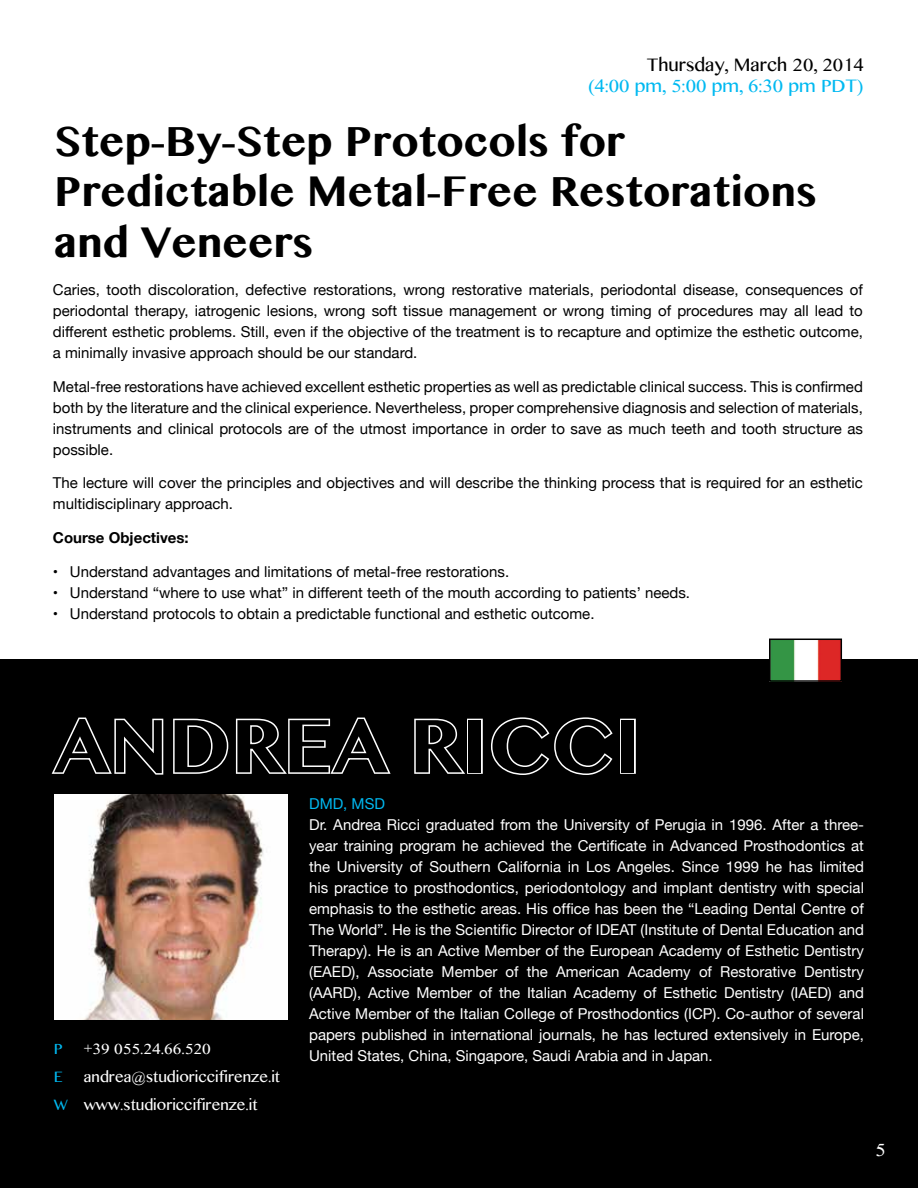
<style>
.page{position:relative;width:918px;height:1188px;background:#fff}
.page>*{position:absolute;margin:0;border:0;box-sizing:border-box;transform-origin:0 0}
.t1{font:700 75px "Bangla MN";color:#000}
.t2{font:700 42px/50.4px "Bangla MN";color:#000}
.t3{font:18px "Bangla MN";color:#00b9f1}
.t4{font:18px "Bangla MN";color:#000}
.t5{font:18px "Bangla MN";color:#fff}
.t6{font:15px/21px "Helvetica Neue";color:#000;text-align:justify}
.t7{font:15px/21px "Helvetica Neue";color:#fff;text-align:justify}
.t8{font:15px/28.2px "Bangla MN";color:#fff}
.t9{font:700 15px "Helvetica Neue";color:#000}
.t10{font:15px "Helvetica Neue";color:#00b9f1}
.t11{font:15px "Bangla MN";color:#00b9f1}
.s1{color:#00b9f1}
</style>
<div class="page">
<div style="left:0;top:659px;width:918px;height:529px;background:#000"></div>
<img style="left:772px;top:642px;width:67px;height:37px">
<div style="left:769px;top:639px;width:73px;height:43px;border:2px solid #000"></div>
<img style="left:54px;top:794px;width:234px;height:226px">
<svg style="left:51px;top:717px;width:113px;height:58px"></svg>
<svg style="left:173px;top:717px;width:218px;height:57px"></svg>
<svg style="left:414px;top:718px;width:54px;height:56px"></svg>
<div style="left:467px;top:719px;width:16px;height:55px;border:3px solid #fff"></div>
<svg style="left:491px;top:717px;width:122px;height:58px"></svg>
<div style="left:620px;top:719px;width:16px;height:55px;border:3px solid #fff"></div>
<p class="t4" style="left:647px;top:53px;width:219px">Thursday, March 20, 2014</p>
<p class="t3" style="left:588px;top:74px;width:278px">(4:00 pm, 5:00 pm, 6:30 pm PDT)</p>
<h2 class="t2" style="left:54px;top:117px;width:764px">Step-By-Step Protocols for<br>Predictable Metal-Free Restorations and Veneers</h2>
<p class="t6" style="left:53px;top:280px;width:812px">Caries, tooth discoloration, defective restorations, wrong restorative materials, periodontal disease, consequences of periodontal therapy, iatrogenic lesions, wrong soft tissue management or wrong timing of procedures may all lead to different esthetic problems. Still, even if the objective of the treatment is to recapture and optimize the esthetic outcome, a minimally invasive approach should be our standard.</p>
<p class="t6" style="left:53px;top:377px;width:812px">Metal-free restorations have achieved excellent esthetic properties as well as predictable clinical success. This is confirmed both by the literature and the clinical experience. Nevertheless, proper comprehensive diagnosis and selection of materials, instruments and clinical protocols are of the utmost importance in order to save as much teeth and tooth structure as possible.</p>
<p class="t6" style="left:53px;top:473px;width:812px">The lecture will cover the principles and objectives and will describe the thinking process that is required for an esthetic multidisciplinary approach.</p>
<p class="t9" style="left:53px;top:526px;width:137px">Course Objectives:</p>
<p class="t6" style="left:53px;top:562px;width:458px">• Understand advantages and limitations of metal-free restorations.</p>
<p class="t6" style="left:53px;top:583px;width:639px">• Understand “where to use what” in different teeth of the mouth according to patients’ needs.</p>
<p class="t6" style="left:53px;top:604px;width:543px">• Understand protocols to obtain a predictable functional and esthetic outcome.</p>
<h1 class="t1" style="left:54px;top:697px;width:589px">Andrea Ricci</h1>
<p class="t11" style="left:54px;top:1039px;width:10px">P</p>
<p class="t8" style="left:84px;top:1035px;width:128px">+39 055.24.66.520</p>
<p class="t11" style="left:54px;top:1067px;width:10px">E</p>
<p class="t8" style="left:54px;top:1063px;width:228px;text-indent:30px">andrea@studioriccifirenze.it<br><span class="s1">W</span> www.studioriccifirenze.it</p>
<p class="t10" style="left:309px;top:793px;width:77px">DMD, MSD</p>
<p class="t7" style="left:309px;top:815px;width:556px">Dr. Andrea Ricci graduated from the University of Perugia in 1996. After a three&shy;year training program he achieved the Certificate in Advanced Prosthodontics at the University of Southern California in Los Angeles. Since 1999 he has limited his practice to prosthodontics, periodontology and implant dentistry with special emphasis to the esthetic areas. His office has been the “Leading Dental Centre of The World”. He is the Scientific Director of IDEAT (Institute of Dental Education and Therapy). He is an Active Member of the European Academy of Esthetic Dentistry (EAED), Associate Member of the American Academy of Restorative Dentistry (AARD), Active Member of the Italian Academy of Esthetic Dentistry (IAED) and Active Member of the Italian College of Prosthodontics (ICP). Co-author of several papers published in international journals, he has lectured extensively in Europe, United States, China, Singapore, Saudi Arabia and in Japan.</p>
<p class="t5" style="left:875px;top:1138px;width:12px">5</p>
</div>
